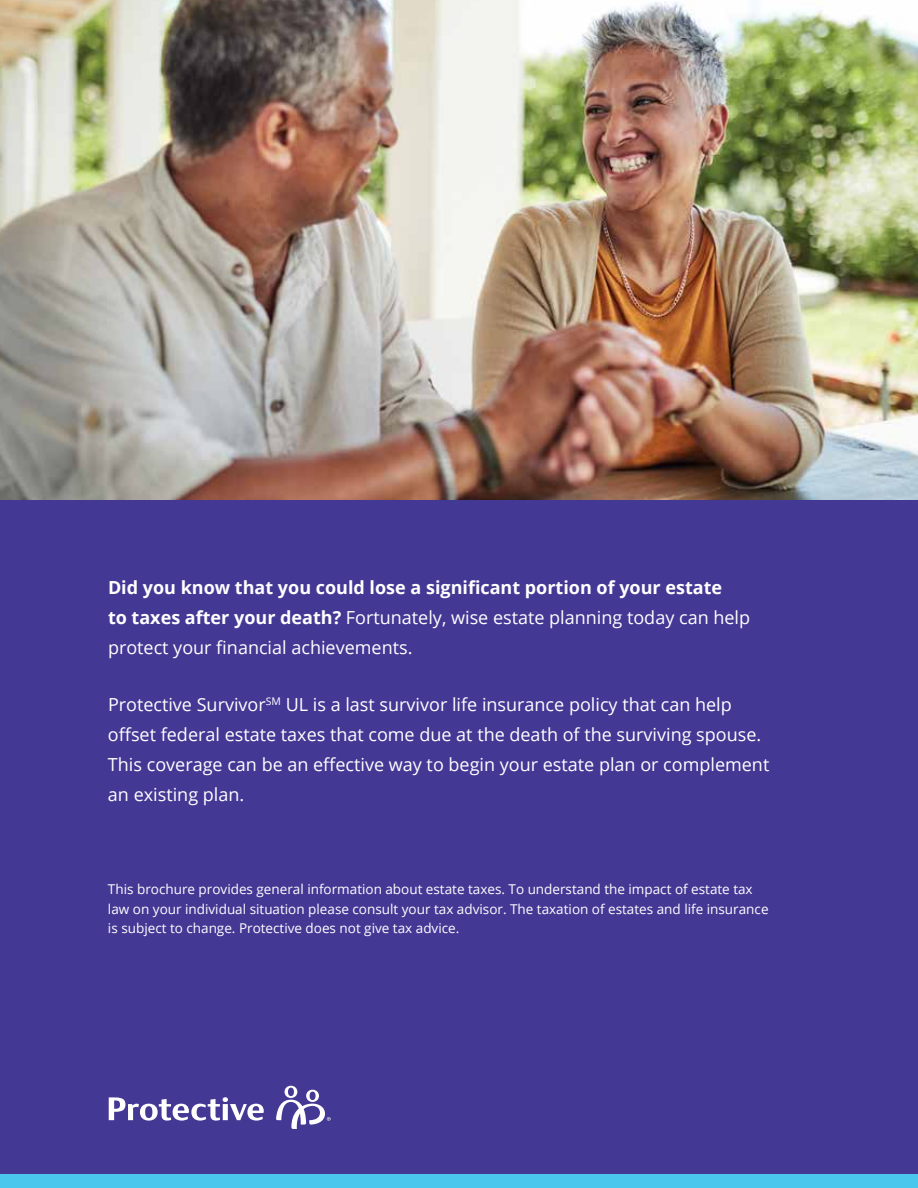
<style>
.page{position:relative;width:918px;height:1188px;background:#fff}
.page>*{position:absolute;margin:0;border:0;box-sizing:border-box;transform-origin:0 0}
.t1{font:18px/30px "Open Sans";color:#fff}
.t2{font:700 18px/30px "Open Sans";color:#fff}
.t3{font:13.5px/19.5px "Open Sans";color:#fff}
.s1{font-weight:400}
</style>
<div class="page">
<div style="left:0;top:499px;width:918px;height:689px;background:#443895"></div>
<img style="left:0;top:0;width:918px;height:500px">
<div style="left:0;top:1174px;width:918px;height:14px;background:#49c7ed"></div>
<svg style="left:109px;top:1097px;width:155px;height:24px"></svg>
<svg style="left:276px;top:1086px;width:55px;height:43px"></svg>
<h1 class="t2" style="left:108px;top:572px;width:644px">Did you know that you could lose a significant portion of your estate<br>to taxes after your death? <span class="s1">Fortunately, wise estate planning today can help protect your financial achievements.</span></h1>
<p class="t1" style="left:108px;top:689px;width:663px">Protective Survivor<sup>SM</sup> UL is a last survivor life insurance policy that can help offset federal estate taxes that come due at the death of the surviving spouse.<br>This coverage can be an effective way to begin your estate plan or complement an existing plan.</p>
<p class="t3" style="left:108px;top:879px;width:662px">This brochure provides general information about estate taxes. To understand the impact of estate tax law on your individual situation please consult your tax advisor. The taxation of estates and life insurance is subject to change. Protective does not give tax advice.</p>
</div>
